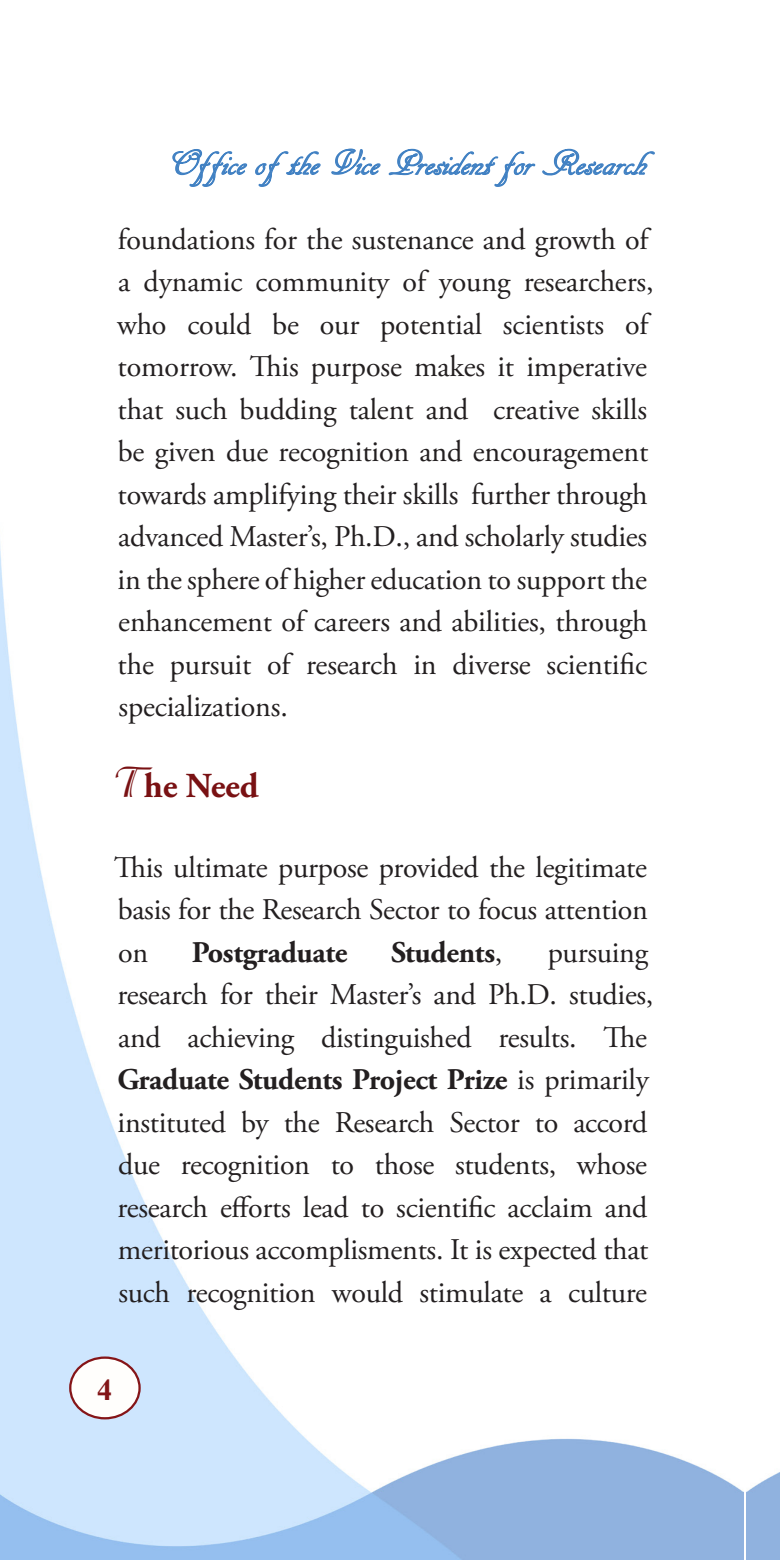
<style>
.page{position:relative;width:780px;height:1560px;background:#fff}
.page>*{position:absolute;margin:0;border:0;box-sizing:border-box;transform-origin:0 0}
.t1{font:37.5px "ARDECODE";color:#4181c3}
.t2{font:700 35px "Adobe Garamond Pro";letter-spacing:-.005em;color:#791113}
.t3{font:30px/42.5px "Adobe Garamond Pro";letter-spacing:-.01em;color:#231f20}
.t4{font:700 30px "Adobe Garamond Pro";letter-spacing:-.01em;color:#231f20}
.t5{font:700 30px "Times New Roman";color:#821416}
.s1{font-family:"Adorable";font-weight:400;font-size:47.5px}
.s2{font-weight:400}
.s3{font-weight:700}
</style>
<div class="page">
<img style="left:0;top:544px;width:743px;height:1015px">
<img style="left:746px;top:1472px;width:34px;height:87px">
<div style="left:70px;top:1357px;width:69px;height:60px;background:#fffefc;border-radius:50%"></div>
<div style="left:69px;top:1356px;width:72px;height:63px;border:2px solid #851518;border-radius:50%"></div>
<svg style="left:172px;top:149px;width:76px;height:38px"></svg>
<svg style="left:255px;top:151px;width:66px;height:36px"></svg>
<svg style="left:331px;top:148px;width:50px;height:27px"></svg>
<svg style="left:388px;top:148px;width:267px;height:39px"></svg>
<p class="t1" style="left:165px;top:141px;width:483px">Office of the Vice President for Research</p>
<p class="t3" style="left:117px;top:219px;width:538px">foundations for the sustenance and growth of a dynamic community of young researchers, who could be our potential scientists of tomorrow. This purpose makes it imperative that such budding talent and creative skills be given due recognition and encouragement towards amplifying their skills further through advanced Master’s, Ph.D., and scholarly studies in the sphere of higher education to support the enhancement of careers and abilities, through the pursuit of research in diverse scientific specializations.</p>
<p class="t2" style="left:114px;top:765px;width:146px"><span class="s1">T</span>he Need</p>
<p class="t3" style="left:114px;top:846px;width:535px;text-align:justify">This ultimate purpose provided the legitimate basis for the Research Sector to focus attention on</p>
<p class="t4" style="left:192px;top:934px;width:157px">Postgraduate</p>
<p class="t4" style="left:391px;top:934px;width:113px">Students<span class="s2">,</span></p>
<p class="t3" style="left:117px;top:931px;width:537px;text-indent:430px">pursuing research for their Master’s and Ph.D. studies, and achieving distinguished results. The <span class="s3">Graduate Students Project Prize</span> is primarily instituted by the Research Sector to accord due recognition to those students, whose research efforts lead to scientific acclaim and meritorious accomplisments. It is expected that such recognition would stimulate a culture</p>
<p class="t5" style="left:97px;top:1368px;width:17px">4</p>
</div>
